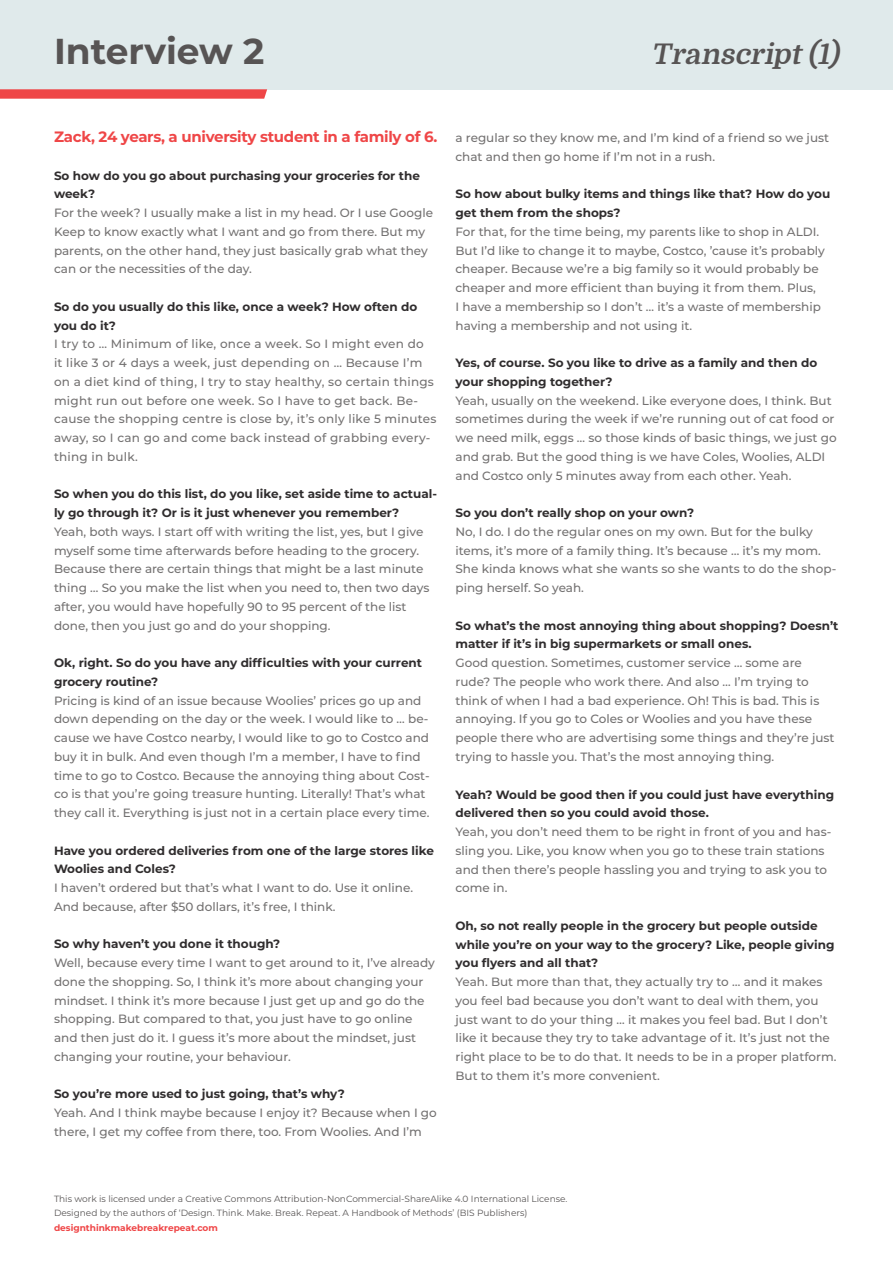
<style>
.page{position:relative;width:893px;height:1263px;background:#fff}
.page>*{position:absolute;margin:0;border:0;box-sizing:border-box;transform-origin:0 0}
.t1{font:700 36px "Montserrat";color:#575454}
.Subtitle{font:italic 700 28.5px "Domine";color:#575454}
.t2{font:700 15px "Montserrat";letter-spacing:-.02em;color:#ef4647}
.t3{font:500 12px/18.8px "Montserrat";color:#737171}
.t4{font:700 12px/18.8px "Montserrat";color:#302d2e}
.t5{font:500 12px/18.8px "Montserrat";letter-spacing:.02em;color:#737171}
.t6{font:9px/14.2px "Montserrat";color:#575454}
.t7{font:700 9px "Montserrat";color:#ef4647}
</style>
<div class="page">
<div style="left:0;top:0;width:893px;height:89px;background:#e0eaeb"></div>
<svg style="left:0;top:89px;width:267px;height:10px;background:#ef5152"></svg>
<p class="t1" style="left:54px;top:25px;width:212px">Interview 2</p>
<p class="Subtitle" style="left:651px;top:38px;width:195px">Transcript(1)</p>
<p class="t2" style="left:54px;top:126px;width:385px">Zack, 24 years, a university student in a family of 6.</p>
<p class="t4" style="left:54px;top:165px;width:367px">So how do you go about purchasing your groceries for the week?</p>
<p class="t3" style="left:54px;top:203px;width:381px">For the week? I usually make a list in my head. Or I use Google Keep to know exactly what I want and go from there. But my parents, on the other hand, they just basically grab what they can or the necessities of the day.</p>
<p class="t4" style="left:54px;top:297px;width:365px">So do you usually do this like, once a week? How often do you do it?</p>
<p class="t5" style="left:54px;top:334px;width:384px">I try to … Minimum of like, once a week. So I might even do<br>it like 3 or 4 days a week, just depending on … Because I’m on a diet kind of thing, I try to stay healthy, so certain things might run out before one week. So I have to get back. Be&shy;cause the shopping centre is close by, it’s only like 5 minutes away, so I can go and come back instead of grabbing every&shy;thing in bulk.</p>
<p class="t4" style="left:54px;top:484px;width:384px">So when you do this list, do you like, set aside time to actual&shy;ly go through it? Or is it just whenever you remember?</p>
<p class="t3" style="left:54px;top:522px;width:377px">Yeah, both ways. I start off with writing the list, yes, but I give myself some time afterwards before heading to the grocery.<br>Because there are certain things that might be a last minute thing … So you make the list when you need to, then two days after, you would have hopefully 90 to 95 percent of the list done, then you just go and do your shopping.</p>
<p class="t4" style="left:54px;top:653px;width:370px">Ok, right. So do you have any difficulties with your current grocery routine?</p>
<p class="t3" style="left:54px;top:690px;width:377px">Pricing is kind of an issue because Woolies’ prices go up and down depending on the day or the week. I would like to … be&shy;cause we have Costco nearby, I would like to go to Costco and buy it in bulk. And even though I’m a member, I have to find time to go to Costco. Because the annoying thing about Cost&shy;co is that you’re going treasure hunting. Literally! That’s what they call it. Everything is just not in a certain place every time.</p>
<p class="t4" style="left:54px;top:840px;width:382px">Have you ordered deliveries from one of the large stores like<br>Woolies and Coles?</p>
<p class="t3" style="left:54px;top:878px;width:361px">I haven’t ordered but that’s what I want to do. Use it online.<br>And because, after $50 dollars, it’s free, I think.</p>
<p class="t4" style="left:54px;top:934px;width:228px">So why haven’t you done it though?</p>
<p class="t3" style="left:54px;top:953px;width:382px">Well, because every time I want to get around to it, I’ve already done the shopping. So, I think it’s more about changing your mindset. I think it’s more because I just get up and go do the shopping. But compared to that, you just have to go online and then just do it. I guess it’s more about the mindset, just changing your routine, your behaviour.</p>
<p class="t4" style="left:54px;top:1084px;width:292px">So you’re more used to just going, that’s why?</p>
<p class="t3" style="left:54px;top:1103px;width:384px">Yeah. And I think maybe because I enjoy it? Because when I go there, I get my coffee from there, too. From Woolies. And I’m</p>
<p class="t3" style="left:455px;top:128px;width:375px">a regular so they know me, and I’m kind of a friend so we just chat and then go home if I’m not in a rush.</p>
<p class="t4" style="left:455px;top:184px;width:376px">So how about bulky items and things like that? How do you get them from the shops?</p>
<p class="t3" style="left:455px;top:222px;width:371px">For that, for the time being, my parents like to shop in ALDI.<br>But I’d like to change it to maybe, Costco, ’cause it’s probably cheaper. Because we’re a big family so it would probably be cheaper and more efficient than buying it from them. Plus,<br>I have a membership so I don’t … it’s a waste of membership having a membership and not using it.</p>
<p class="t4" style="left:455px;top:353px;width:363px">Yes, of course. So you like to drive as a family and then do your shopping together?</p>
<p class="t3" style="left:455px;top:391px;width:383px">Yeah, usually on the weekend. Like everyone does, I think. But sometimes during the week if we’re running out of cat food or we need milk, eggs … so those kinds of basic things, we just go and grab. But the good thing is we have Coles, Woolies, ALDI and Costco only 5 minutes away from each other. Yeah.</p>
<p class="t4" style="left:455px;top:503px;width:240px">So you don’t really shop on your own?</p>
<p class="t3" style="left:455px;top:522px;width:382px">No, I do. I do the regular ones on my own. But for the bulky items, it’s more of a family thing. It’s because … it’s my mom.<br>She kinda knows what she wants so she wants to do the shop&shy;ping herself. So yeah.</p>
<p class="t4" style="left:455px;top:615px;width:384px">So what’s the most annoying thing about shopping? Doesn’t matter if it’s in big supermarkets or small ones.</p>
<p class="t3" style="left:455px;top:653px;width:381px">Good question. Sometimes, customer service … some are rude? The people who work there. And also … I’m trying to think of when I had a bad experience. Oh! This is bad. This is annoying. If you go to Coles or Woolies and you have these people there who are advertising some things and they’re just trying to hassle you. That’s the most annoying thing.</p>
<p class="t4" style="left:455px;top:784px;width:380px">Yeah? Would be good then if you could just have everything delivered then so you could avoid those.</p>
<p class="t3" style="left:455px;top:822px;width:377px">Yeah, you don’t need them to be right in front of you and has&shy;sling you. Like, you know when you go to these train stations and then there’s people hassling you and trying to ask you to come in.</p>
<p class="t4" style="left:455px;top:915px;width:381px">Oh, so not really people in the grocery but people outside while you’re on your way to the grocery? Like, people giving you flyers and all that?</p>
<p class="t3" style="left:455px;top:972px;width:382px">Yeah. But more than that, they actually try to … and it makes you feel bad because you don’t want to deal with them, you just want to do your thing … it makes you feel bad. But I don’t like it because they try to take advantage of it. It’s just not the right place to be to do that. It needs to be in a proper platform.<br>But to them it’s more convenient.</p>
<p class="t6" style="left:54px;top:1191px;width:515px">This work is licensed under a Creative Commons Attribution-NonCommercial-ShareAlike 4.0 International License.<br>Designed by the authors of ‘Design. Think. Make. Break. Repeat. A Handbook of Methods’ (BIS Publishers)</p>
<p class="t7" style="left:54px;top:1221px;width:165px">designthinkmakebreakrepeat.com</p>
</div>
